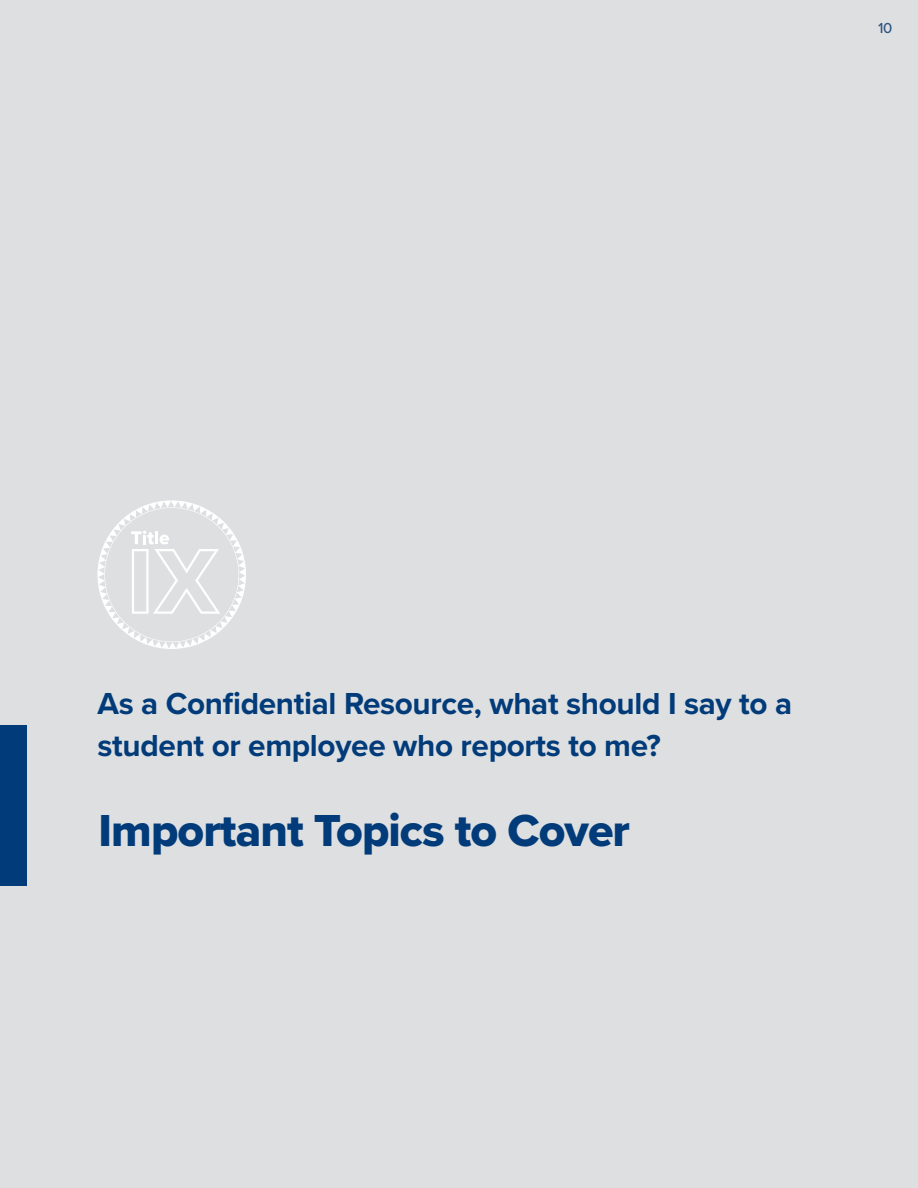
<style>
.page{position:relative;width:918px;height:1188px;background:#dedfe0}
.page>*{position:absolute;margin:0;border:0;box-sizing:border-box;transform-origin:0 0}
.t1{font:46.5px "Proxima Nova Extrabld";letter-spacing:-.02em;color:#013b79}
.t2{font:700 31.5px/42px "Proxima Nova";letter-spacing:-.01em;color:#013b79}
.t3{font:500 15px "Proxima Nova";color:#013b79}
</style>
<div class="page">
<div style="left:0;top:725px;width:27px;height:160px;background:#013b79"></div>
<svg style="left:97px;top:500px;width:149px;height:149px"></svg>
<p class="t3" style="left:878px;top:17px;width:16px">10</p>
<p class="t2" style="left:97px;top:682px;width:696px">As a Confidential Resource, what should I say to a student or employee who reports to me?</p>
<p class="t1" style="left:99px;top:795px;width:533px">Important Topics to Cover</p>
</div>
